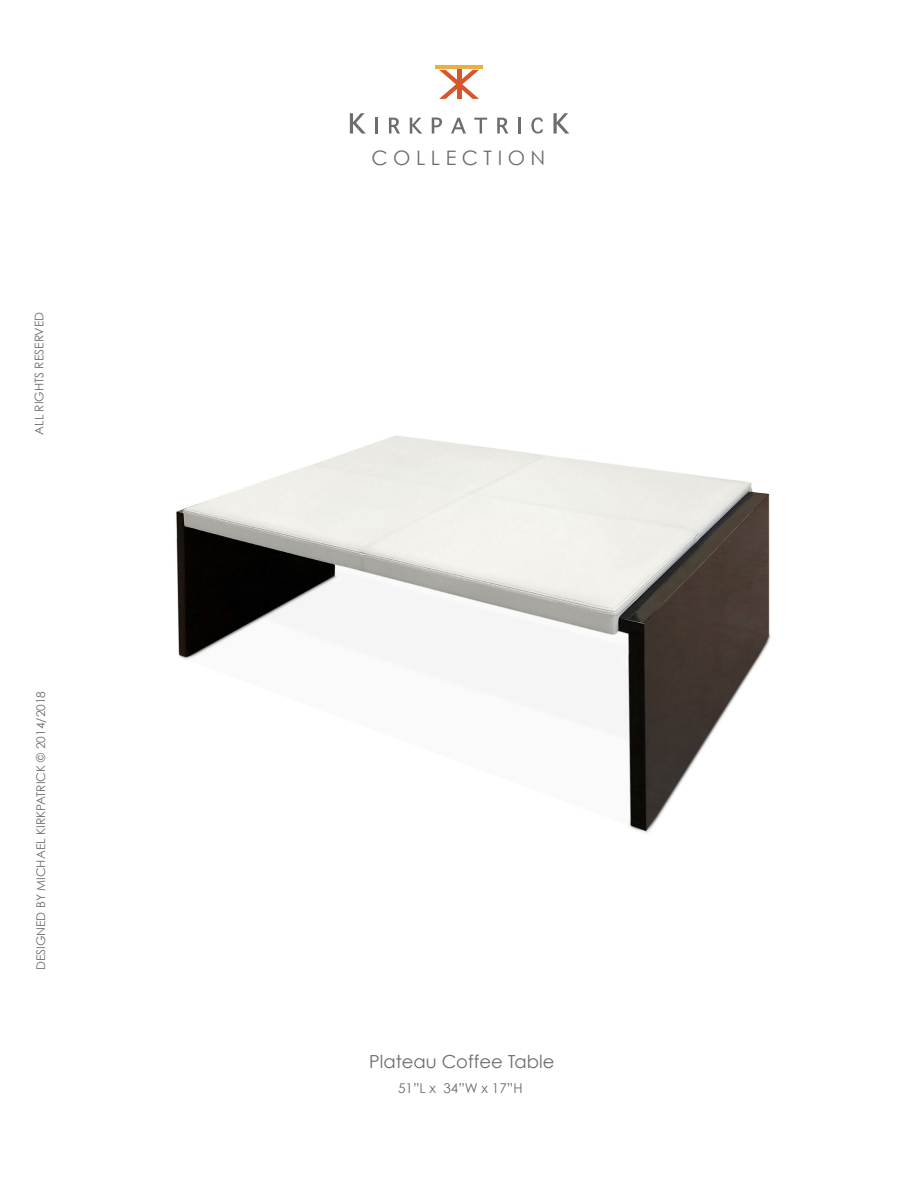
<style>
.page{position:relative;width:918px;height:1188px;background:#fff}
.page>*{position:absolute;margin:0;border:0;box-sizing:border-box;transform-origin:0 0}
.t1{font:19.95px "Century Gothic";color:#6c6d70}
.t2{font:18px "Century Gothic";color:#6c6d70}
.t3{font:13.5px "Century Gothic";color:#6c6d70}
.t4{font:12px "Century Gothic";color:#6c6d70}
</style>
<div class="page">
<img style="left:176px;top:435px;width:595px;height:398px">
<svg style="left:531px;top:117px;width:12px;height:17px"></svg>
<svg style="left:432px;top:117px;width:10px;height:17px"></svg>
<svg style="left:410px;top:118px;width:12px;height:16px"></svg>
<svg style="left:350px;top:113px;width:16px;height:21px"></svg>
<svg style="left:553px;top:113px;width:16px;height:21px"></svg>
<hr style="left:518px;top:118px;width:3px;height:16px;background:#6c6d70">
<hr style="left:375px;top:118px;width:3px;height:16px;background:#6c6d70">
<svg style="left:474px;top:118px;width:13px;height:16px"></svg>
<svg style="left:451px;top:118px;width:15px;height:16px"></svg>
<svg style="left:389px;top:118px;width:11px;height:16px"></svg>
<svg style="left:497px;top:118px;width:11px;height:16px"></svg>
<svg style="left:439px;top:70px;width:40px;height:29px"></svg>
<hr style="left:435px;top:66px;width:48px;height:3px;background:#eaae41">
<p class="t4" style="left:32px;top:435px;width:125px;rotate:-90deg">ALL RIGHTS RESERVED</p>
<p class="t4" style="left:33px;top:970px;width:281px;rotate:-90deg">DESIGNED BY MICHAEL KIRKPATRICK © 2014/2018</p>
<p class="t1" style="left:372px;top:146px;width:175px">C O L L E C T I O N</p>
<p class="t2" style="left:369px;top:1050px;width:187px">Plateau Coffee Table</p>
<p class="t3" style="left:398px;top:1080px;width:126px">51”L x 34”W x 17”H</p>
</div>
